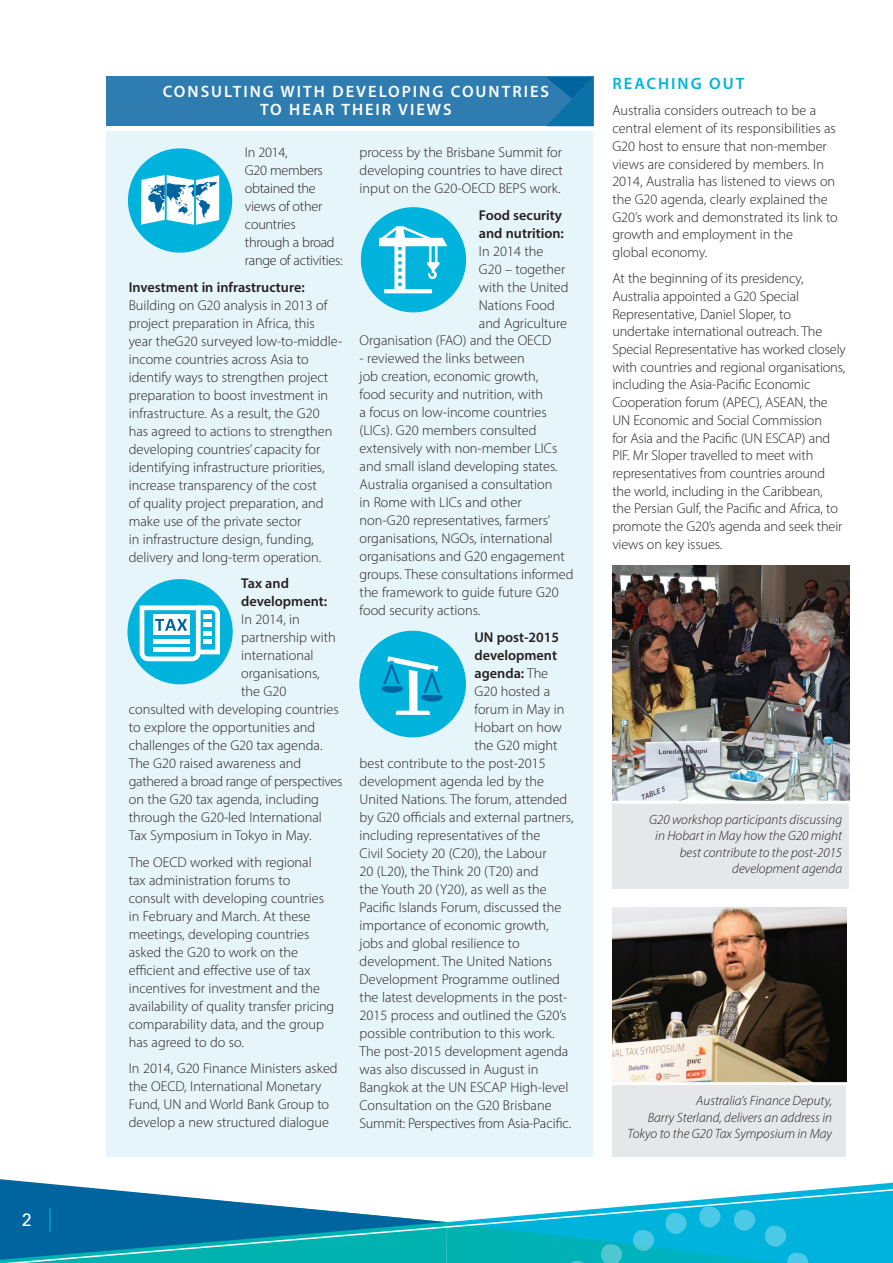
<style>
.page{position:relative;width:893px;height:1263px;background:#fff}
.page>*{position:absolute;margin:0;border:0;box-sizing:border-box;transform-origin:0 0}
.t1{font:18px "Univers LT Std";color:#fff}
.Head_02{font:600 16.5px/18px "Myriad Pro";letter-spacing:.12em;color:#fff;text-align:center}
.Head_02-2{font:600 16.5px "Myriad Pro";letter-spacing:.12em;color:#00b3dc}
.Body_Copy{font:300 14.25px/18px "Myriad Pro";color:#231f20}
.Body_Copy-2{font:300 14.25px/18px "Myriad Pro";letter-spacing:-.02em;color:#231f20}
.Body_Copy-3{font:600 14.25px "Myriad Pro";color:#231f20}
.Photo_caption{font:italic 300 13.5px/16.5px "Myriad Pro";color:#231f20;text-align:right}
.s1{font-weight:600}
.s2{font-weight:300}
</style>
<div class="page">
<div style="left:106px;top:77px;width:487px;height:49px;background:#2f7db0"></div>
<svg style="left:547px;top:77px;width:46px;height:49px"></svg>
<div style="left:107px;top:131px;width:486px;height:1026px;background:#e6f5fa"></div>
<svg style="left:127px;top:579px;width:106px;height:106px"></svg>
<div style="left:128px;top:148px;width:104px;height:105px;background:#00b3dc;border-radius:50%"></div>
<svg style="left:141px;top:175px;width:78px;height:50px"></svg>
<div style="left:359px;top:631px;width:107px;height:106px;background:#00b3dc;border-radius:50%"></div>
<svg style="left:382px;top:656px;width:61px;height:59px"></svg>
<svg style="left:360px;top:207px;width:107px;height:106px"></svg>
<div style="left:612px;top:914px;width:234px;height:243px;background:#e6e7e9"></div>
<img style="left:612px;top:908px;width:234px;height:174px">
<hr style="left:607px;top:1082px;width:248px;height:3px;background:#fff">
<div style="left:612px;top:802px;width:237px;height:87px;background:#e6e7e9"></div>
<img style="left:612px;top:565px;width:238px;height:236px">
<hr style="left:607px;top:801px;width:248px;height:3px;background:#fff">
<svg style="left:0;top:1179px;width:893px;height:84px"></svg>
<p class="t1" style="left:22px;top:1209px;width:12px">2</p>
<p class="Head_02" style="left:163px;top:82px;width:388px">CONSULTING WITH DEVELOPING COUNTRIES<br>TO HEAR THEIR VIEWS</p>
<p class="Body_Copy-2" style="left:245px;top:143px;width:99px">In 2014,<br>G20 members obtained the views of other countries through a broad range of activities:</p>
<p class="Body_Copy" style="left:129px;top:278px;width:215px"><span class="s1">Investment in infrastructure:<br></span>Building on G20 analysis in 2013 of project preparation in Africa, this<br>year theG20 surveyed low-to-middle&shy;income countries across Asia to identify ways to strengthen project preparation to boost investment in infrastructure. As a result, the G20 has agreed to actions to strengthen developing countries’ capacity for identifying infrastructure priorities, increase transparency of the cost<br>of quality project preparation, and make use of the private sector<br>in infrastructure design, funding, delivery and long-term operation.</p>
<p class="Body_Copy-3" style="left:241px;top:574px;width:49px">Tax and</p>
<p class="Body_Copy-3" style="left:241px;top:592px;width:87px">development:</p>
<p class="Body_Copy" style="left:241px;top:610px;width:60px">In 2014, in</p>
<p class="Body_Copy" style="left:241px;top:628px;width:96px">partnership with</p>
<p class="Body_Copy" style="left:241px;top:646px;width:74px">international</p>
<p class="Body_Copy" style="left:241px;top:664px;width:80px">organisations,</p>
<p class="Body_Copy" style="left:241px;top:682px;width:47px">the G20</p>
<p class="Body_Copy" style="left:129px;top:700px;width:211px">consulted with developing countries</p>
<p class="Body_Copy" style="left:129px;top:718px;width:188px">to explore the opportunities and</p>
<p class="Body_Copy" style="left:129px;top:736px;width:195px">challenges of the G20 tax agenda.</p>
<p class="Body_Copy" style="left:129px;top:754px;width:174px">The G20 raised awareness and</p>
<p class="Body_Copy-2" style="left:129px;top:772px;width:215px">gathered a broad range of perspectives</p>
<p class="Body_Copy" style="left:129px;top:790px;width:192px">on the G20 tax agenda, including</p>
<p class="Body_Copy" style="left:129px;top:808px;width:195px">through the G20-led International</p>
<p class="Body_Copy" style="left:129px;top:826px;width:184px">Tax Symposium in Tokyo in May.</p>
<p class="Body_Copy" style="left:129px;top:853px;width:207px">The OECD worked with regional<br>tax administration forums to consult with developing countries in February and March. At these meetings, developing countries asked the G20 to work on the efficient and effective use of tax incentives for investment and the availability of quality transfer pricing comparability data, and the group has agreed to do so.</p>
<p class="Body_Copy" style="left:129px;top:1059px;width:210px">In 2014, G20 Finance Ministers asked the OECD, International Monetary Fund, UN and World Bank Group to develop a new structured dialogue</p>
<p class="Body_Copy" style="left:360px;top:143px;width:205px;text-align:justify">process by the Brisbane Summit for developing countries to have direct input on the G20-OECD BEPS work.</p>
<p class="Body_Copy" style="left:479px;top:206px;width:91px"><span class="s1">Food security and nutrition:<br></span>In 2014 the<br>G20 – together with the United<br>Nations Food and Agriculture</p>
<p class="Body_Copy" style="left:360px;top:331px;width:193px">Organisation (FAO) and the OECD</p>
<p class="Body_Copy" style="left:360px;top:349px;width:215px">- reviewed the links between<br>job creation, economic growth,<br>food security and nutrition, with<br>a focus on low-income countries (LICs). G20 members consulted extensively with non-member LICs and small island developing states.<br>Australia organised a consultation<br>in Rome with LICs and other non-G20 representatives, farmers’ organisations, NGOs, international organisations and G20 engagement groups. These consultations informed the framework to guide future G20 food security actions.</p>
<p class="Body_Copy-3" style="left:474px;top:628px;width:86px">UN post-2015</p>
<p class="Body_Copy-3" style="left:474px;top:646px;width:84px">development</p>
<p class="Body_Copy-3" style="left:474px;top:664px;width:75px">agenda: <span class="s2">The</span></p>
<p class="Body_Copy" style="left:474px;top:682px;width:77px">G20 hosted a</p>
<p class="Body_Copy" style="left:474px;top:700px;width:91px">forum in May in</p>
<p class="Body_Copy" style="left:474px;top:718px;width:89px">Hobart on how</p>
<p class="Body_Copy" style="left:474px;top:736px;width:85px">the G20 might</p>
<p class="Body_Copy" style="left:360px;top:754px;width:188px">best contribute to the post-2015</p>
<p class="Body_Copy" style="left:360px;top:772px;width:186px">development agenda led by the</p>
<p class="Body_Copy" style="left:360px;top:790px;width:209px">United Nations. The forum, attended</p>
<p class="Body_Copy" style="left:360px;top:808px;width:215px">by G20 officials and external partners,</p>
<p class="Body_Copy" style="left:360px;top:826px;width:182px">including representatives of the</p>
<p class="Body_Copy" style="left:360px;top:844px;width:188px">Civil Society 20 (C20), the Labour</p>
<p class="Body_Copy" style="left:360px;top:862px;width:180px">20 (L20), the Think 20 (T20) and</p>
<p class="Body_Copy" style="left:360px;top:880px;width:189px">the Youth 20 (Y20), as well as the</p>
<p class="Body_Copy" style="left:360px;top:898px;width:203px">Pacific Islands Forum, discussed the</p>
<p class="Body_Copy" style="left:360px;top:916px;width:191px">importance of economic growth,</p>
<p class="Body_Copy" style="left:360px;top:934px;width:162px">jobs and global resilience to</p>
<p class="Body_Copy" style="left:360px;top:952px;width:194px">development. The United Nations</p>
<p class="Body_Copy" style="left:360px;top:970px;width:202px">Development Programme outlined</p>
<p class="Body_Copy" style="left:360px;top:988px;width:209px">the latest developments in the post-</p>
<p class="Body_Copy" style="left:360px;top:1006px;width:208px">2015 process and outlined the G20’s</p>
<p class="Body_Copy" style="left:360px;top:1024px;width:196px">possible contribution to this work.</p>
<p class="Body_Copy" style="left:360px;top:1042px;width:210px">The post-2015 development agenda</p>
<p class="Body_Copy" style="left:360px;top:1060px;width:180px">was also discussed in August in</p>
<p class="Body_Copy" style="left:360px;top:1078px;width:210px">Bangkok at the UN ESCAP High-level</p>
<p class="Body_Copy" style="left:360px;top:1096px;width:194px">Consultation on the G20 Brisbane</p>
<p class="Body_Copy-2" style="left:360px;top:1114px;width:213px">Summit: Perspectives from Asia-Pacific.</p>
<p class="Head_02-2" style="left:612px;top:73px;width:133px">REACHING OUT</p>
<p class="Body_Copy" style="left:612px;top:102px;width:227px">Australia considers outreach to be a central element of its responsibilities as G20 host to ensure that non-member views are considered by members. In 2014, Australia has listened to views on the G20 agenda, clearly explained the G20’s work and demonstrated its link to growth and employment in the<br>global economy.</p>
<p class="Body_Copy" style="left:612px;top:269px;width:235px">At the beginning of its presidency, Australia appointed a G20 Special Representative, Daniel Sloper, to undertake international outreach. The Special Representative has worked closely with countries and regional organisations, including the Asia-Pacific Economic Cooperation forum (APEC), ASEAN, the UN Economic and Social Commission<br>for Asia and the Pacific (UN ESCAP) and PIF. Mr Sloper travelled to meet with representatives from countries around the world, including in the Caribbean,<br>the Persian Gulf, the Pacific and Africa, to promote the G20’s agenda and seek their views on key issues.</p>
<p class="Photo_caption" style="left:649px;top:811px;width:195px">G20 workshop participants discussing in Hobart in May how the G20 might best contribute to the post-2015 development agenda</p>
<p class="Photo_caption" style="left:627px;top:1092px;width:206px">Australia’s Finance Deputy,<br>Barry Sterland, delivers an address in<br>Tokyo to the G20 Tax Symposium in May</p>
</div>
